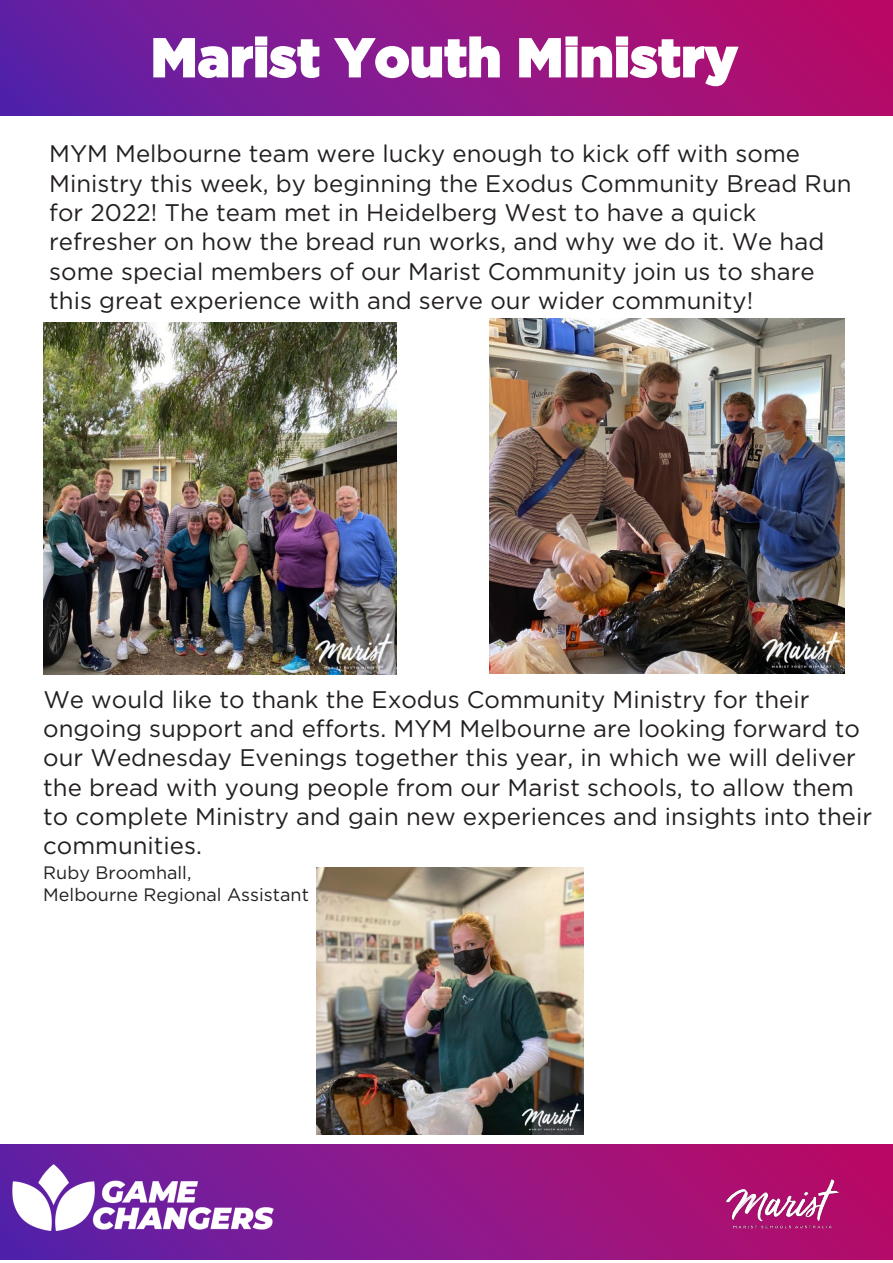
<style>
.page{position:relative;width:893px;height:1263px;background:#fff}
.page>*{position:absolute;margin:0;border:0;box-sizing:border-box;transform-origin:0 0}
.t1{font:900 54px "Gotham";color:#fff}
.t2{font:24px/29.2px "Gotham";color:#231f20}
.t3{font:18px/21.9px "Gotham";color:#231f20}
</style>
<div class="page">
<img style="left:0;top:0;width:893px;height:116px">
<img style="left:44px;top:322px;width:352px;height:353px">
<img style="left:489px;top:319px;width:355px;height:354px">
<img style="left:316px;top:867px;width:267px;height:267px">
<img style="left:1px;top:1144px;width:892px;height:116px">
<img style="left:8px;top:1153px;width:270px;height:90px">
<img style="left:683px;top:1144px;width:201px;height:116px">
<p class="t1" style="left:151px;top:20px;width:589px">Marist Youth Ministry</p>
<p class="t2" style="left:49px;top:139px;width:804px">MYM Melbourne team were lucky enough to kick off with some Ministry this week, by beginning the Exodus Community Bread Run for 2022! The team met in Heidelberg West to have a quick refresher on how the bread run works, and why we do it. We had some special members of our Marist Community join us to share this great experience with and serve our wider community!</p>
<p class="t2" style="left:43px;top:684px;width:830px">We would like to thank the Exodus Community Ministry for their ongoing support and efforts. MYM Melbourne are looking forward to our Wednesday Evenings together this year, in which we will deliver the bread with young people from our Marist schools, to allow them to complete Ministry and gain new experiences and insights into their communities.</p>
<p class="t3" style="left:43px;top:861px;width:267px">Ruby Broomhall,<br>Melbourne Regional Assistant</p>
</div>
